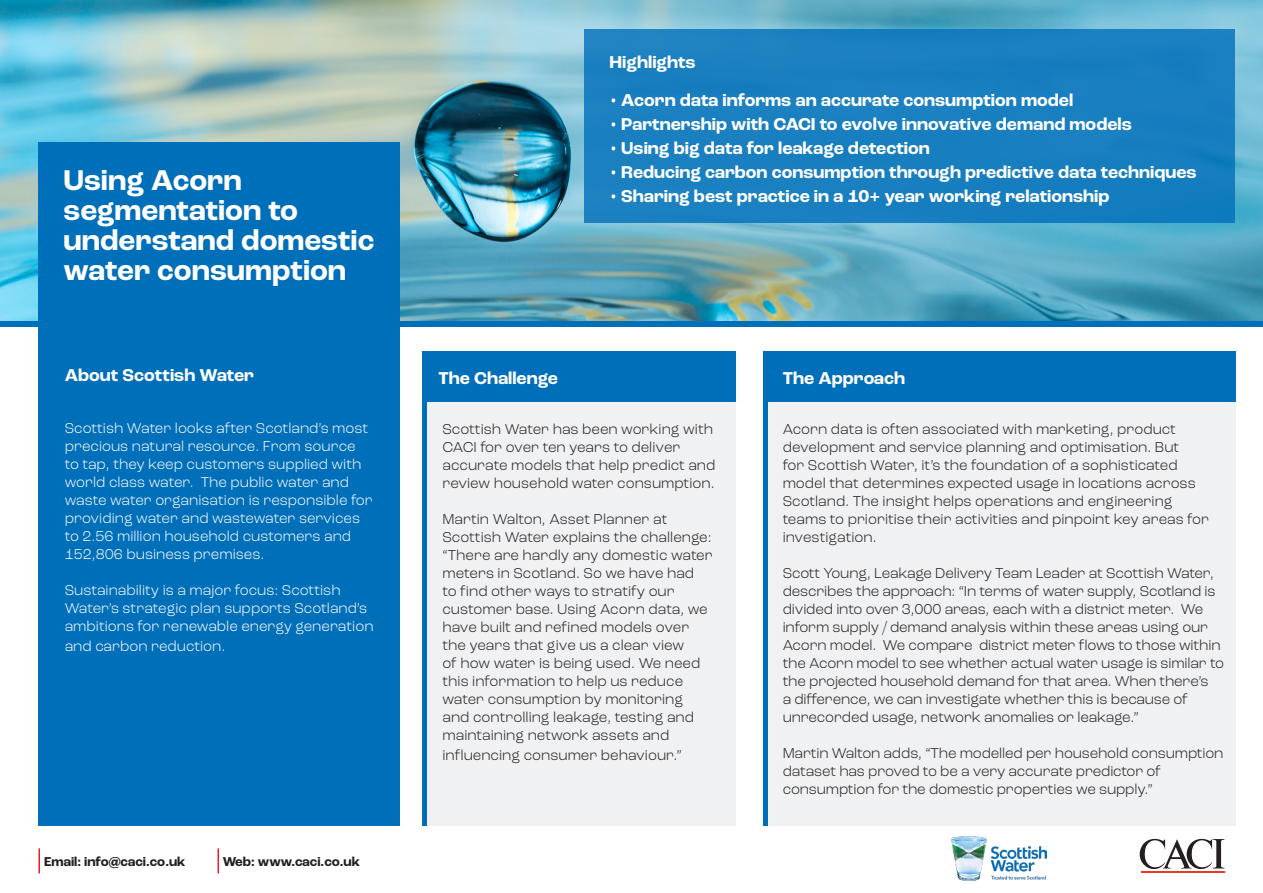
<style>
.page{position:relative;width:1263px;height:893px;background:#fff}
.page>*{position:absolute;margin:0;border:0;box-sizing:border-box;transform-origin:0 0}
.t1{font:700 30px/30px "Roc Grotesk";color:#fff}
.t2{font:700 18px "Roc Grotesk";color:#fff}
.t3{font:300 15px/18px "Roc Grotesk";letter-spacing:-.01em;color:#231f20}
.t4{font:300 15px/18px "Roc Grotesk";color:#fff}
.t5{font:700 condensed 13.5px "Avenir Next LT Pro";letter-spacing:.015em;color:#231f20}
.t6{font:700 13.5px "Roc Grotesk";color:#231f20}
.s1{color:#6c6d70}
</style>
<div class="page">
<svg style="left:1139px;top:838px;width:85px;height:32px"></svg>
<hr style="left:1141px;top:871px;width:84px;height:2px;background:#ee3527">
<img style="left:0;top:0;width:1263px;height:321px">
<div style="left:38px;top:143px;width:362px;height:683px;background:#006fba"></div>
<div style="left:585px;top:29px;width:650px;height:193px;background:#197fc0"></div>
<div style="left:423px;top:352px;width:313px;height:474px;background:#f0f1f2"></div>
<div style="left:763px;top:352px;width:472px;height:474px;background:#f0f1f2"></div>
<div style="left:423px;top:352px;width:313px;height:50px;background:#006fba"></div>
<div style="left:763px;top:352px;width:472px;height:50px;background:#006fba"></div>
<hr style="left:423px;top:352px;width:4px;height:474px;background:#006fba">
<hr style="left:763px;top:352px;width:4px;height:474px;background:#006fba">
<div style="left:0;top:321px;width:1263px;height:6px;background:#006fba"></div>
<img style="left:952px;top:836px;width:94px;height:44px">
<hr style="left:38px;top:848px;width:2px;height:25px;background:#ee1b2d">
<hr style="left:217px;top:848px;width:2px;height:25px;background:#ee1b2d">
<p class="t1" style="left:63px;top:166px;width:180px">Using Acorn</p>
<p class="t1" style="left:63px;top:196px;width:236px">segmentation to</p>
<p class="t1" style="left:63px;top:226px;width:312px">understand domestic water consumption</p>
<p class="t2" style="left:65px;top:364px;width:191px">About Scottish Water</p>
<p class="t4" style="left:65px;top:419px;width:310px">Scottish Water looks after Scotland’s most precious natural resource. From source to tap, they keep customers supplied with world class water. The public water and waste water organisation is responsible for providing water and wastewater services to 2.56 million household customers and 152,806 business premises.</p>
<p class="t4" style="left:65px;top:581px;width:310px">Sustainability is a major focus: Scottish<br>Water’s strategic plan supports Scotland’s ambitions for renewable energy generation</p>
<p class="t4" style="left:65px;top:637px;width:162px">and carbon reduction.</p>
<p class="t5" style="left:39px;top:853px;width:151px"><span class="s1">CALL</span> +44 (0)20 8568 7000</p>
<p class="t5" style="left:206px;top:853px;width:186px"><span class="s1">EMAIL</span> ALLMAPDATA@CACI.CO.UK</p>
<p class="t6" style="left:44px;top:853px;width:143px">Email: info@caci.co.uk</p>
<p class="t6" style="left:223px;top:853px;width:139px">Web: www.caci.co.uk</p>
<p class="t2" style="left:610px;top:51px;width:88px">Highlights</p>
<p class="t2" style="left:610px;top:89px;width:464px">• Acorn data informs an accurate consumption model</p>
<p class="t2" style="left:610px;top:113px;width:523px">• Partnership with CACI to evolve innovative demand models</p>
<p class="t2" style="left:610px;top:137px;width:321px">• Using big data for leakage detection</p>
<p class="t2" style="left:610px;top:161px;width:588px">• Reducing carbon consumption through predictive data techniques</p>
<p class="t2" style="left:610px;top:185px;width:501px">• Sharing best practice in a 10+ year working relationship</p>
<p class="t2" style="left:439px;top:367px;width:121px">The Challenge</p>
<p class="t2" style="left:783px;top:367px;width:124px">The Approach</p>
<p class="t3" style="left:442px;top:420px;width:274px">Scottish Water has been working with CACI for over ten years to deliver accurate models that help predict and review household water consumption.</p>
<p class="t3" style="left:442px;top:510px;width:272px">Martin Walton, Asset Planner at Scottish Water explains the challenge: “There are hardly any domestic water meters in Scotland. So we have had<br>to find other ways to stratify our customer base. Using Acorn data, we have built and refined models over the years that give us a clear view<br>of how water is being used. We need this information to help us reduce water consumption by monitoring and controlling leakage, testing and maintaining network assets and</p>
<p class="t3" style="left:442px;top:746px;width:241px">influencing consumer behaviour.”</p>
<p class="t3" style="left:783px;top:420px;width:428px">Acorn data is often associated with marketing, product development and service planning and optimisation. But<br>for Scottish Water, it’s the foundation of a sophisticated model that determines expected usage in locations across Scotland. The insight helps operations and engineering teams to prioritise their activities and pinpoint key areas for investigation.</p>
<p class="t3" style="left:783px;top:564px;width:443px">Scott Young, Leakage Delivery Team Leader at Scottish Water, describes the approach: “In terms of water supply, Scotland is divided into over 3,000 areas, each with a district meter. We inform supply / demand analysis within these areas using our Acorn model. We compare district meter flows to those within the Acorn model to see whether actual water usage is similar to the projected household demand for that area. When there’s<br>a difference, we can investigate whether this is because of unrecorded usage, network anomalies or leakage.”</p>
<p class="t3" style="left:783px;top:744px;width:442px">Martin Walton adds, “The modelled per household consumption dataset has proved to be a very accurate predictor of consumption for the domestic properties we supply.”</p>
</div>
